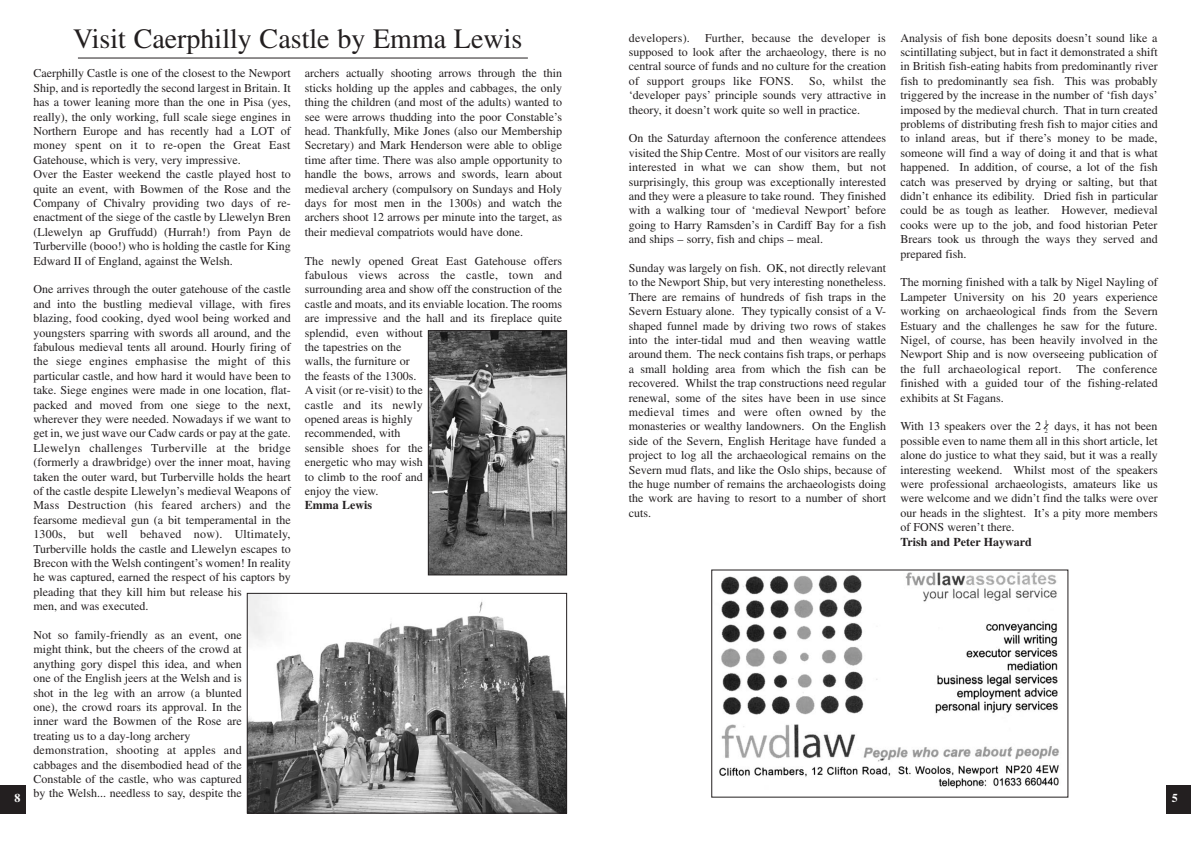
<style>
.page{position:relative;width:1191px;height:842px;background:#fff}
.page>*{position:absolute;margin:0;border:0;box-sizing:border-box;transform-origin:0 0}
.t1{font:28px "Times";color:#231f20}
.t2{font:12px/14.4px "Times";color:#231f20;text-align:justify}
.t3{font:700 12px "Times";color:#231f20}
.t4{font:700 12px "Times";color:#fff}
.t5{font:7px/8.4px "Times";color:#231f20}
</style>
<div class="page">
<div style="left:1166px;top:785px;width:25px;height:29px;background:#231f20"></div>
<div style="left:0;top:785px;width:26px;height:29px;background:#231f20"></div>
<img style="left:249px;top:595px;width:316px;height:217px">
<div style="left:247px;top:593px;width:320px;height:221px;border:1px solid #231f20"></div>
<img style="left:430px;top:332px;width:135px;height:241px">
<div style="left:428px;top:330px;width:139px;height:245px;border:1px solid #231f20"></div>
<hr style="left:78px;top:58px;width:450px;height:1px;background:#231f20">
<img style="left:719px;top:572px;width:340px;height:217px">
<img style="left:719px;top:573px;width:153px;height:147px">
<h1 class="t1" style="left:73px;top:28px;width:451px">Visit Caerphilly Castle by Emma Lewis</h1>
<p class="t2" style="left:629px;top:32px;width:259px;text-indent:76px">Further, because the developer is supposed to look after the archaeology, there is no central source of funds and no culture for the creation of support groups like FONS.</p>
<p class="t2" style="left:629px;top:32px;width:62px">developers).</p>
<p class="t2" style="left:900px;top:32px;width:259px">Analysis of fish bone deposits doesn’t sound like a scintillating subject, but in fact it demonstrated a shift in British fish-eating habits from predominantly river fish to predominantly sea fish. This was probably triggered by the increase in the number of ‘fish days’ imposed by the medieval church. That in turn created problems of distributing fresh fish to major cities and to inland areas, but if there’s money to be made, someone will find a way of doing it and that is what happened. In addition, of course, a lot of the fish catch was preserved by drying or salting, but that didn’t enhance its edibility. Dried fish in particular could be as tough as leather. However, medieval cooks were up to the job, and food historian Peter Brears took us through the ways they served and prepared fish.</p>
<p class="t2" style="left:900px;top:276px;width:259px">The morning finished with a talk by Nigel Nayling of Lampeter University on his 20 years experience working on archaeological finds from the Severn Estuary and the challenges he saw for the future.<br>Nigel, of course, has been heavily involved in the Newport Ship and is now overseeing publication of the full archaeological report. The conference finished with a guided tour of the fishing-related exhibits at St Fagans.</p>
<p class="t2" style="left:900px;top:420px;width:259px">With 13 speakers over the 2 days, it has not been possible even to name them all in this short article, let alone do justice to what they said, but it was a really interesting weekend. Whilst most of the speakers were professional archaeologists, amateurs like us were welcome and we didn’t find the talks were over our heads in the slightest. It’s a pity more members of FONS weren’t there.</p>
<p class="t3" style="left:900px;top:535px;width:133px">Trish and Peter Hayward</p>
<p class="t2" style="left:305px;top:67px;width:259px">archers actually shooting arrows through the thin sticks holding up the apples and cabbages, the only thing the children (and most of the adults) wanted to see were arrows thudding into the poor Constable’s head. Thankfully, Mike Jones (also our Membership Secretary) and Mark Henderson were able to oblige time after time. There was also ample opportunity to handle the bows, arrows and swords, learn about medieval archery (compulsory on Sundays and Holy days for most men in the 1300s) and watch the archers shoot 12 arrows per minute into the target, as their medieval compatriots would have done.</p>
<p class="t2" style="left:305px;top:255px;width:259px;text-align:left">The newly opened Great East Gatehouse offers fabulous views across the castle, town and surrounding area and show off the construction of the castle and moats, and its enviable location. The rooms are impressive and the hall and its fireplace quite splendid, even without<br>the tapestries on the<br>walls, the furniture or<br>the feasts of the 1300s.<br>A visit (or re-visit) to the<br>castle and its newly<br>opened areas is highly<br>recommended, with<br>sensible shoes for the<br>energetic who may wish<br>to climb to the roof and<br>enjoy the view.</p>
<p class="t3" style="left:305px;top:498px;width:69px">Emma Lewis</p>
<p class="t2" style="left:33px;top:67px;width:259px;text-align:left">Caerphilly Castle is one of the closest to the Newport Ship, and is reportedly the second largest in Britain. It has a tower leaning more than the one in Pisa (yes, really), the only working, full scale siege engines in Northern Europe and has recently had a LOT of money spent on it to re-open the Great East Gatehouse, which is very, very impressive.<br>Over the Easter weekend the castle played host to quite an event, with Bowmen of the Rose and the Company of Chivalry providing two days of re&shy;enactment of the siege of the castle by Llewelyn Bren (Llewelyn ap Gruffudd) (Hurrah!) from Payn de Turberville (booo!) who is holding the castle for King Edward II of England, against the Welsh.</p>
<p class="t2" style="left:33px;top:283px;width:259px;text-align:left">One arrives through the outer gatehouse of the castle and into the bustling medieval village, with fires blazing, food cooking, dyed wool being worked and youngsters sparring with swords all around, and the fabulous medieval tents all around. Hourly firing of the siege engines emphasise the might of this particular castle, and how hard it would have been to take. Siege engines were made in one location, flat&shy;packed and moved from one siege to the next, wherever they were needed. Nowadays if we want to get in, we just wave our Cadw cards or pay at the gate.<br>Llewelyn challenges Turberville at the bridge (formerly a drawbridge) over the inner moat, having taken the outer ward, but Turberville holds the heart of the castle despite Llewelyn’s medieval Weapons of Mass Destruction (his feared archers) and the fearsome medieval gun (a bit temperamental in the 1300s, but well behaved now). Ultimately, Turberville holds the castle and Llewelyn escapes to Brecon with the Welsh contingent’s women! In reality he was captured, earned the respect of his captors by pleading that they kill him but release his<br>men, and was executed.</p>
<p class="t2" style="left:33px;top:629px;width:210px;text-align:left">Not so family-friendly as an event, one might think, but the cheers of the crowd at anything gory dispel this idea, and when one of the English jeers at the Welsh and is shot in the leg with an arrow (a blunted one), the crowd roars its approval. In the inner ward the Bowmen of the Rose are treating us to a day-long archery demonstration, shooting at apples and cabbages and the disembodied head of the Constable of the castle, who was captured by the Welsh... needless to say, despite the</p>
<p class="t2" style="left:629px;top:75px;width:259px;text-indent:180px">So, whilst the ‘developer pays’ principle sounds very attractive in theory, it doesn’t work quite so well in practice.</p>
<p class="t2" style="left:629px;top:132px;width:259px">On the Saturday afternoon the conference attendees visited the Ship Centre. Most of our visitors are really interested in what we can show them, but not surprisingly, this group was exceptionally interested and they were a pleasure to take round. They finished with a walking tour of ‘medieval Newport’ before going to Harry Ramsden’s in Cardiff Bay for a fish and ships – sorry, fish and chips – meal.</p>
<p class="t2" style="left:629px;top:262px;width:259px">Sunday was largely on fish. OK, not directly relevant to the Newport Ship, but very interesting nonetheless.<br>There are remains of hundreds of fish traps in the Severn Estuary alone. They typically consist of a V&shy;shaped funnel made by driving two rows of stakes into the inter-tidal mud and then weaving wattle around them. The neck contains fish traps, or perhaps a small holding area from which the fish can be recovered. Whilst the trap constructions need regular renewal, some of the sites have been in use since medieval times and were often owned by the monasteries or wealthy landowners. On the English side of the Severn, English Heritage have funded a project to log all the archaeological remains on the Severn mud flats, and like the Oslo ships, because of the huge number of remains the archaeologists doing the work are having to resort to a number of short cuts.</p>
<p class="t5" style="left:1044px;top:419px;width:5px">1<br>2</p>
<p class="t4" style="left:15px;top:791px;width:7px">8</p>
<p class="t4" style="left:1171px;top:791px;width:7px">5</p>
</div>
